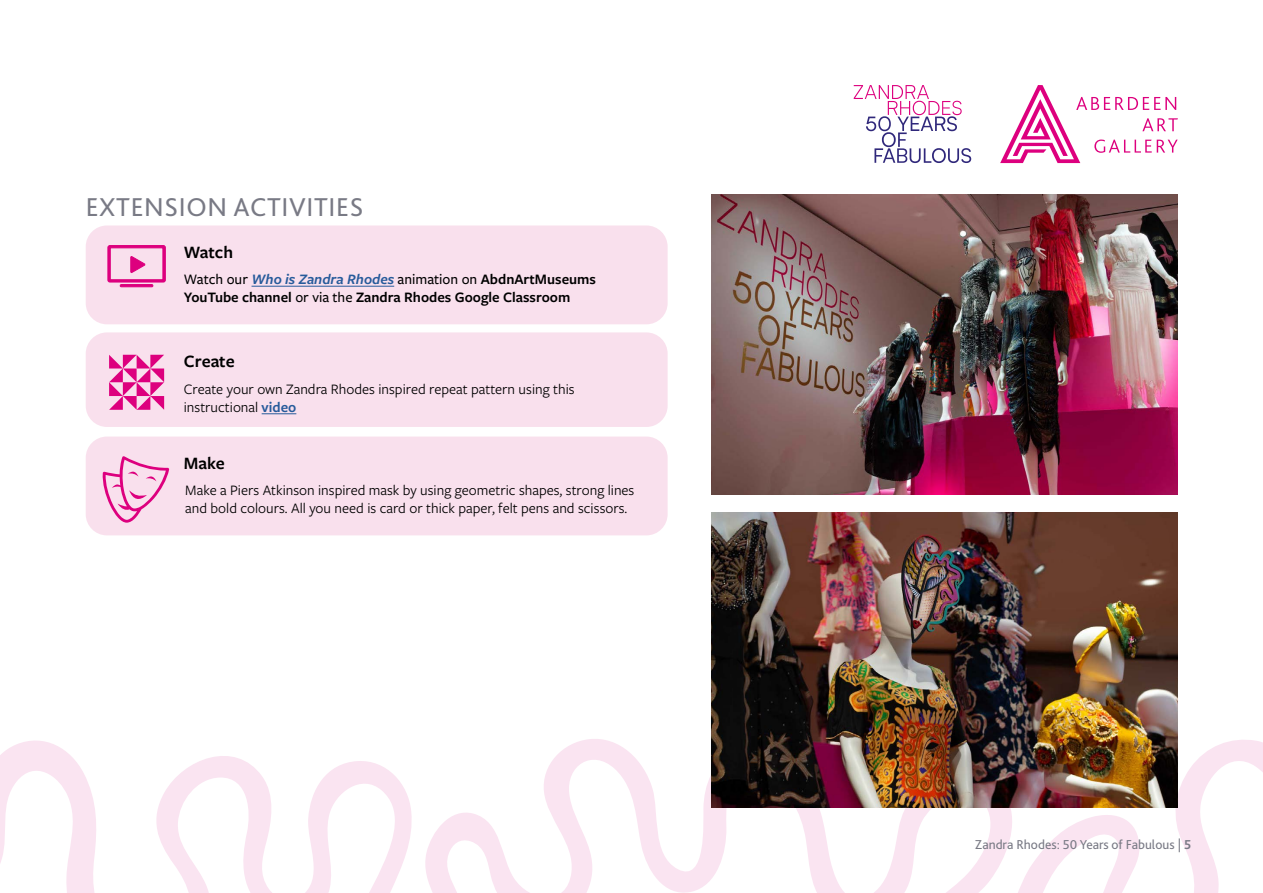
<style>
.page{position:relative;width:1263px;height:893px;background:#fff}
.page>*{position:absolute;margin:0;border:0;box-sizing:border-box;transform-origin:0 0}
._1__Title{font:27px "Bliss Pro";letter-spacing:.025em;color:#797a85}
._3__body{font:600 18px "Freight Sans Pro";color:#000}
._3__body_tabs{font:15px/18px "Freight Sans Pro";color:#000}
._3__body_tabs-2{font:600 15px/18px "Freight Sans Pro";color:#000}
.t1{font:13.5px "Bliss Pro";color:#797a85}
.s1{font-weight:500}
.s2{font-style:italic;color:#275b9b}
.s3{font-weight:600;color:#275b9b}
.s4{font-weight:700}
</style>
<div class="page">
<svg style="left:0;top:739px;width:1263px;height:154px"></svg>
<svg style="left:1000px;top:85px;width:178px;height:78px"></svg>
<svg style="left:854px;top:85px;width:117px;height:78px"></svg>
<div style="left:86px;top:225px;width:582px;height:99px;background:#f9e0ed;border-radius:21px"></div>
<hr style="left:252px;top:286px;width:142px;height:1px;background:#275b9b">
<div style="left:86px;top:437px;width:582px;height:98px;background:#f9e0ed;border-radius:21px"></div>
<svg style="left:102px;top:456px;width:67px;height:67px"></svg>
<div style="left:120px;top:284px;width:33px;height:3px;border:1px solid #dd007e"></div>
<svg style="left:107px;top:245px;width:59px;height:38px"></svg>
<div style="left:86px;top:332px;width:582px;height:95px;background:#f9e0ed;border-radius:21px"></div>
<hr style="left:262px;top:413px;width:34px;height:1px;background:#275b9b">
<svg style="left:109px;top:355px;width:55px;height:55px"></svg>
<img style="left:711px;top:513px;width:467px;height:295px">
<img style="left:711px;top:195px;width:467px;height:299px">
<p class="_1__Title" style="left:86px;top:190px;width:279px">EXTENSION ACTIVITIES</p>
<p class="_3__body" style="left:184px;top:240px;width:51px">Watch</p>
<p class="_3__body_tabs-2" style="left:184px;top:270px;width:414px"><span class="s1">Watch our</span> <span class="s2">Who is Zandra Rhodes</span> <span class="s1">animation on</span> AbdnArtMuseums<br>YouTube channel <span class="s1">or via the</span> Zandra Rhodes Google Classroom</p>
<p class="_3__body" style="left:184px;top:349px;width:52px">Create</p>
<p class="_3__body_tabs" style="left:184px;top:379px;width:392px">Create your own Zandra Rhodes inspired repeat pattern using this instructional <span class="s3">video</span></p>
<p class="_3__body" style="left:184px;top:451px;width:42px">Make</p>
<p class="_3__body_tabs" style="left:185px;top:481px;width:451px">Make a Piers Atkinson inspired mask by using geometric shapes, strong lines and bold colours. All you need is card or thick paper, felt pens and scissors.</p>
<p class="t1" style="left:975px;top:836px;width:218px">Zandra Rhodes: 50 Years of Fabulous | <span class="s4">5</span></p>
</div>
